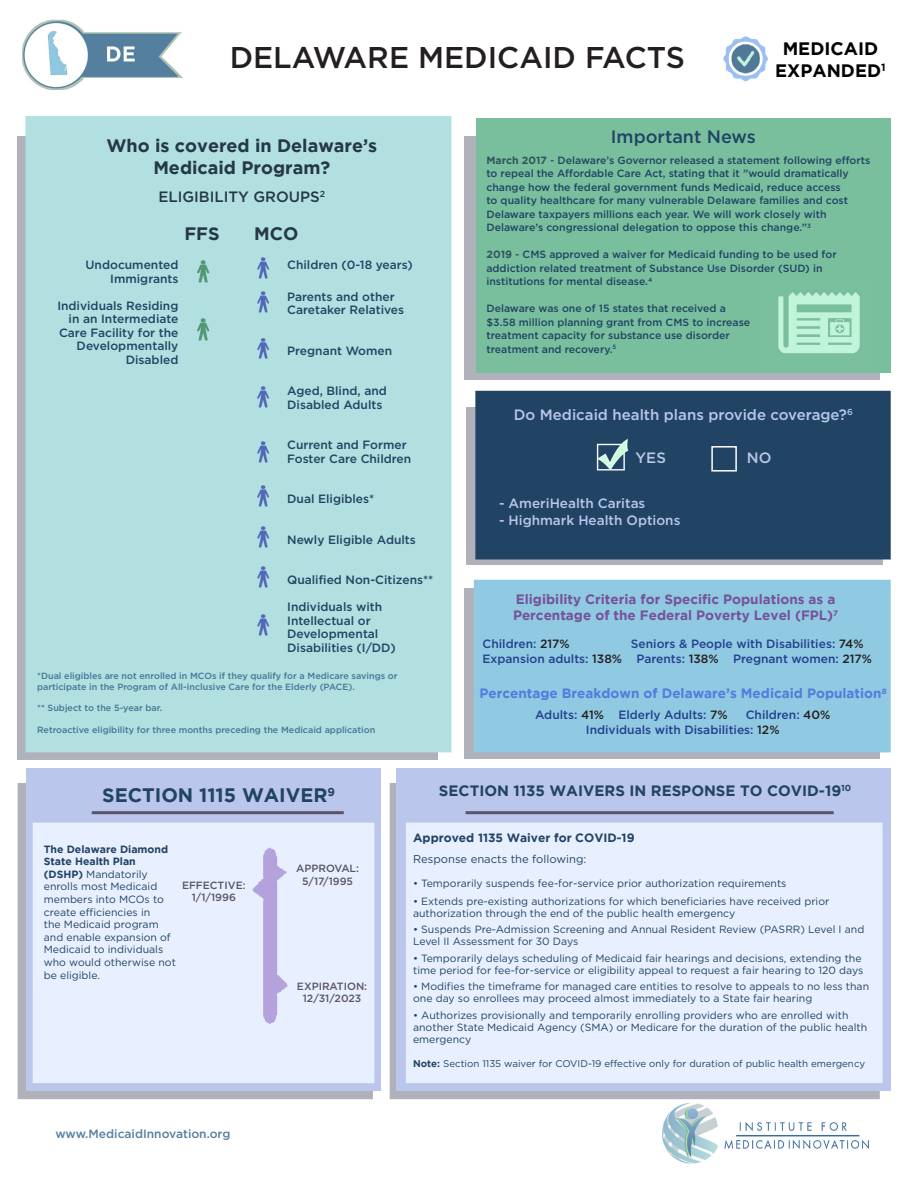
<style>
.page{position:relative;width:918px;height:1188px;background:#fff}
.page>*{position:absolute;margin:0;border:0;box-sizing:border-box;transform-origin:0 0}
.t1{font:500 30px "Gotham";color:#231f20}
.t2{font:700 19.5px "Gotham";color:#214464}
.t3{font:700 18px "Gotham";color:#253847}
.t4{font:700 18px "Gotham";color:#000}
.t5{font:500 18px "Gotham";color:#214464}
.t6{font:500 15px "Gotham";color:#bac6ec}
.t7{font:700 15px "Gotham";color:#214464}
.t8{font:500 15px "Gotham";color:#253847}
.t9{font:700 13.5px/16.2px "Gotham";color:#765399}
.t10{font:700 13.5px "Gotham";color:#537cde}
.t11{font:500 13.5px "Gotham";color:#bac6ec}
.t12{font:500 12px/13.5px "Gotham";color:#214464;text-align:right}
.t13{font:500 12px/15px "Gotham";color:#253f8e}
.t14{font:700 12px "Gotham";color:#214464}
.t15{font:500 12px "Gotham";color:#547f9f}
.t16{font:11.25px "Gotham";color:#214464}
.t17{font:10.5px/12.6px "Gotham";color:#214464}
.t18{font:500 10.5px/13.5px "Gotham";color:#214464}
.t19{font:500 10.5px "Gotham";color:#5b536a}
.t20{font:9.75px "Gotham";color:#214464}
.t21{font:500 9px/10.8px "Gotham";color:#487596}
.s1{font-weight:700;color:#30575c}
.s2{color:#30575c}
.s3{color:#231f20}
.s4{font-weight:700}
</style>
<div class="page">
<div style="left:390px;top:783px;width:490px;height:316px;background:#b0b1ba"></div>
<div style="left:396px;top:769px;width:495px;height:322px;background:#bac6ec"></div>
<hr style="left:466px;top:811px;width:368px;height:3px;background:#5b536a">
<div style="left:18px;top:136px;width:420px;height:624px;background:#b0b1ba"></div>
<div style="left:18px;top:783px;width:355px;height:316px;background:#b0b1ba"></div>
<div style="left:26px;top:769px;width:355px;height:322px;background:#bac6ec"></div>
<div style="left:25px;top:116px;width:426px;height:636px;background:#b2dfe0;border:2px solid #b2dfe0"></div>
<div style="left:465px;top:136px;width:415px;height:244px;background:#b0b1ba"></div>
<div style="left:476px;top:118px;width:415px;height:255px;background:#7abf9d"></div>
<div style="left:466px;top:408px;width:417px;height:157px;background:#b0b1ba"></div>
<div style="left:476px;top:392px;width:414px;height:167px;background:#214464"></div>
<div style="left:475px;top:391px;width:416px;height:169px;border:2px solid #214464"></div>
<div style="left:465px;top:589px;width:415px;height:170px;background:#b0b1ba"></div>
<div style="left:474px;top:580px;width:417px;height:172px;background:#90c9e2"></div>
<hr style="left:92px;top:811px;width:252px;height:3px;background:#5b536a">
<img style="left:663px;top:1104px;width:207px;height:60px">
<img style="left:257px;top:257px;width:12px;height:22px">
<img style="left:257px;top:291px;width:12px;height:22px">
<img style="left:257px;top:338px;width:12px;height:21px">
<img style="left:257px;top:386px;width:12px;height:22px">
<img style="left:257px;top:441px;width:12px;height:22px">
<img style="left:257px;top:485px;width:12px;height:22px">
<img style="left:257px;top:526px;width:12px;height:22px">
<img style="left:257px;top:566px;width:12px;height:22px">
<img style="left:778px;top:292px;width:82px;height:62px">
<img style="left:723px;top:36px;width:45px;height:46px">
<img style="left:596px;top:438px;width:33px;height:33px">
<div style="left:711px;top:446px;width:26px;height:26px;border:2px solid #fff"></div>
<img style="left:257px;top:614px;width:12px;height:22px">
<div style="left:33px;top:823px;width:341px;height:260px;background:#e8f0ff"></div>
<img style="left:252px;top:847px;width:36px;height:177px">
<img style="left:197px;top:260px;width:13px;height:23px">
<img style="left:197px;top:318px;width:13px;height:23px">
<div style="left:406px;top:823px;width:477px;height:260px;background:#e8f0ff"></div>
<img style="left:22px;top:19px;width:161px;height:71px">
<p class="t1" style="left:230px;top:40px;width:457px">DELAWARE MEDICAID FACTS</p>
<p class="t4" style="left:783px;top:38px;width:97px">MEDICAID</p>
<p class="t4" style="left:775px;top:60px;width:112px">EXPANDED<sup>1</sup></p>
<p class="t3" style="left:106px;top:135px;width:272px">Who is covered in Delaware’s</p>
<p class="t3" style="left:153px;top:157px;width:178px">Medicaid Program?</p>
<p class="t8" style="left:158px;top:189px;width:168px">ELIGIBILITY GROUPS<sup>2</sup></p>
<p class="t3" style="left:184px;top:223px;width:37px">FFS</p>
<p class="t3" style="left:254px;top:223px;width:46px">MCO</p>
<p class="t12" style="left:287px;top:258px;width:127px">Children (0-18 years)</p>
<p class="t12" style="left:287px;top:289px;width:109px">Parents and other</p>
<p class="t12" style="left:287px;top:303px;width:118px">Caretaker Relatives</p>
<p class="t12" style="left:287px;top:343px;width:107px">Pregnant Women</p>
<p class="t12" style="left:287px;top:384px;width:101px">Aged, Blind, and</p>
<p class="t12" style="left:287px;top:397px;width:97px">Disabled Adults</p>
<p class="t12" style="left:287px;top:438px;width:121px">Current and Former</p>
<p class="t12" style="left:287px;top:451px;width:126px">Foster Care Children</p>
<p class="t12" style="left:287px;top:492px;width:89px">Dual Eligibles*</p>
<p class="t12" style="left:287px;top:532px;width:130px">Newly Eligible Adults</p>
<p class="t12" style="left:287px;top:573px;width:148px">Qualified Non-Citizens**</p>
<p class="t12" style="left:287px;top:600px;width:96px">Individuals with</p>
<p class="t12" style="left:287px;top:613px;width:85px">Intellectual or</p>
<p class="t12" style="left:287px;top:627px;width:93px">Developmental</p>
<p class="t12" style="left:287px;top:640px;width:110px">Disabilities (I/DD)</p>
<p class="t12" style="left:86px;top:258px;width:94px">Undocumented</p>
<p class="t12" style="left:110px;top:271px;width:70px">Immigrants</p>
<p class="t12" style="left:57px;top:298px;width:123px">Individuals Residing</p>
<p class="t12" style="left:59px;top:312px;width:121px">in an Intermediate<br>Care Facility for the<br>Developmentally<br>Disabled</p>
<p class="t21" style="left:37px;top:670px;width:362px">*Dual eligibles are not enrolled in MCOs if they qualify for a Medicare savings or participate in the Program of All-inclusive Care for the Elderly (PACE).</p>
<p class="t21" style="left:37px;top:702px;width:126px">** Subject to the 5-year bar.</p>
<p class="t21" style="left:37px;top:724px;width:340px">Retroactive eligibility for three months preceding the Medicaid application</p>
<p class="t5" style="left:611px;top:126px;width:146px">Important News</p>
<p class="t18" style="left:486px;top:153px;width:385px"><span class="s1">March 2017</span> <span class="s2">-</span> Delaware’s Governor released a statement following efforts to repeal the Affordable Care Act, stating that it ”would dramatically change how the federal government funds Medicaid, reduce access<br>to quality healthcare for many vulnerable Delaware families and cost Delaware taxpayers millions each year. We will work closely with Delaware’s congressional delegation to oppose this change.”<sup>3</sup></p>
<p class="t18" style="left:486px;top:248px;width:352px"><span class="s1">2019</span> <span class="s2">-</span> CMS approved a waiver for Medicaid funding to be used for addiction related treatment of Substance Use Disorder (SUD) in institutions for mental disease.<sup>4</sup></p>
<p class="t18" style="left:486px;top:302px;width:241px">Delaware was one of 15 states that received a</p>
<p class="t18" style="left:486px;top:315px;width:265px">$3.58 million planning grant from CMS to increase</p>
<p class="t18" style="left:486px;top:329px;width:245px">treatment capacity for substance use disorder</p>
<p class="t18" style="left:486px;top:342px;width:131px">treatment and recovery.<sup>5</sup></p>
<p class="t6" style="left:514px;top:406px;width:341px">Do Medicaid health plans provide coverage?<sup>6</sup></p>
<p class="t6" style="left:636px;top:450px;width:32px">YES</p>
<p class="t6" style="left:747px;top:450px;width:26px">NO</p>
<p class="t11" style="left:499px;top:496px;width:148px">- AmeriHealth Caritas</p>
<p class="t11" style="left:499px;top:512px;width:183px">- Highmark Health Options</p>
<p class="t9" style="left:513px;top:591px;width:327px">Eligibility Criteria for Specific Populations as a<br>Percentage of the Federal Poverty Level (FPL)<sup>7</sup></p>
<p class="t13" style="left:483px;top:635px;width:89px">Children: <span class="s3">217%</span></p>
<p class="t13" style="left:483px;top:635px;width:391px;text-indent:148px">Seniors &amp; People with Disabilities: <span class="s3">74%<br></span>Expansion adults: <span class="s3">138%</span> Parents: <span class="s3">138%</span> Pregnant women: <span class="s3">217%</span></p>
<p class="t10" style="left:479px;top:685px;width:409px">Percentage Breakdown of Delaware’s Medicaid Population<sup>8</sup></p>
<p class="t13" style="left:535px;top:707px;width:194px">Adults: <span class="s3">41%</span> Elderly Adults: <span class="s3">7%</span></p>
<p class="t13" style="left:746px;top:707px;width:86px">Children: <span class="s3">40%</span></p>
<p class="t13" style="left:586px;top:722px;width:195px">Individuals with Disabilities: <span class="s3">12%</span></p>
<p class="t2" style="left:102px;top:784px;width:234px">SECTION 1115 WAIVER<sup>9</sup></p>
<p class="t17" style="left:44px;top:842px;width:134px"><span class="s4">The Delaware Diamond<br>State Health Plan (DSHP)</span> Mandatorily enrolls most Medicaid members into MCOs to create efficiencies in<br>the Medicaid program and enable expansion of<br>Medicaid to individuals who would otherwise not be eligible.</p>
<p class="t19" style="left:182px;top:879px;width:65px">EFFECTIVE:</p>
<p class="t19" style="left:192px;top:892px;width:46px">1/1/1996</p>
<p class="t15" style="left:55px;top:1127px;width:177px">www.MedicaidInnovation.org</p>
<p class="t19" style="left:296px;top:862px;width:64px">APPROVAL:</p>
<p class="t19" style="left:302px;top:875px;width:52px">5/17/1995</p>
<p class="t19" style="left:297px;top:980px;width:72px">EXPIRATION:</p>
<p class="t19" style="left:303px;top:993px;width:60px">12/31/2023</p>
<p class="t7" style="left:439px;top:782px;width:414px">SECTION 1135 WAIVERS IN RESPONSE TO COVID-19<sup>10</sup></p>
<p class="t14" style="left:413px;top:830px;width:223px">Approved 1135 Waiver for COVID-19</p>
<p class="t16" style="left:413px;top:852px;width:175px">Response enacts the following:</p>
<p class="t17" style="left:413px;top:876px;width:375px">• Temporarily suspends fee-for-service prior authorization requirements</p>
<p class="t17" style="left:413px;top:895px;width:418px;line-height:12px">• Extends pre-existing authorizations for which beneficiaries have received prior authorization through the end of the public health emergency</p>
<p class="t17" style="left:413px;top:923px;width:453px;line-height:12px">• Suspends Pre-Admission Screening and Annual Resident Review (PASRR) Level I and<br>Level II Assessment for 30 Days</p>
<p class="t17" style="left:413px;top:952px;width:452px;line-height:12px">• Temporarily delays scheduling of Medicaid fair hearings and decisions, extending the time period for fee-for-service or eligibility appeal to request a fair hearing to 120 days</p>
<p class="t17" style="left:413px;top:980px;width:458px;line-height:12px">• Modifies the timeframe for managed care entities to resolve to appeals to no less than one day so enrollees may proceed almost immediately to a State fair hearing</p>
<p class="t17" style="left:413px;top:1009px;width:456px;line-height:12px">• Authorizes provisionally and temporarily enrolling providers who are enrolled with another State Medicaid Agency (SMA) or Medicare for the duration of the public health emergency</p>
<p class="t20" style="left:413px;top:1058px;width:454px"><span class="s4">Note:</span> Section 1135 waiver for COVID-19 effective only for duration of public health emergency</p>
</div>
